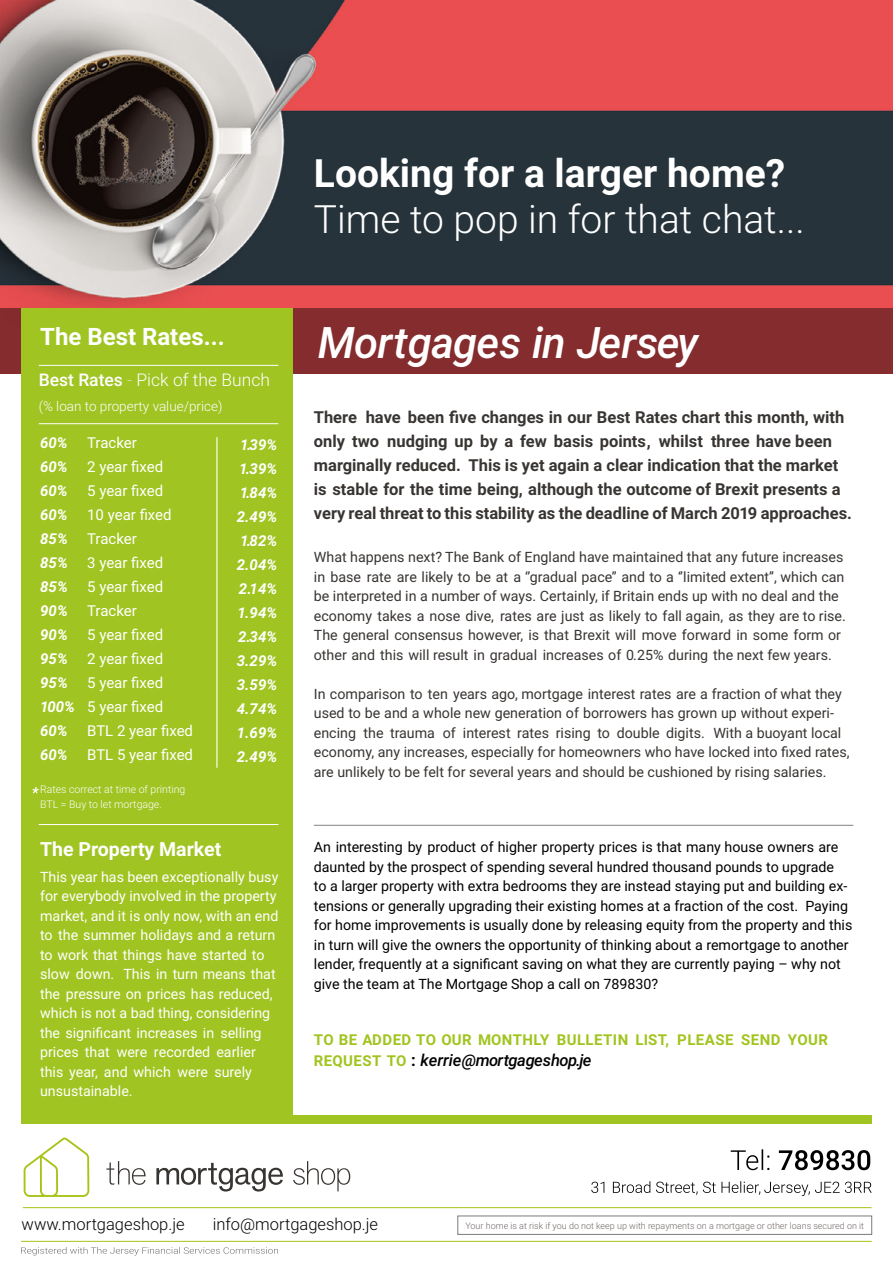
<style>
.page{position:relative;width:893px;height:1263px;background:#fff}
.page>*{position:absolute;margin:0;border:0;box-sizing:border-box;transform-origin:0 0}
.t1{font:italic 500 43.5px "Roboto";letter-spacing:-.02em;color:#fff}
.t2{font:300 39px "Roboto";color:#fff}
.t3{font:700 39px "Roboto";color:#fff}
.t4{font:700 24px "Roboto";color:#fff}
.t5{font:700 19.5px "Roboto";color:#fff}
.t6{font:300 17.55px "Roboto";color:#fff}
.t7{font:700 16.5px/24px "Roboto";color:#383431}
.t8{font:300 16.5px "Roboto";color:#000}
.t9{font:italic 500 16.5px "Roboto";letter-spacing:-.02em;color:#000}
.t10{font:15px/24px "Roboto";color:#fff}
.t11{font:italic 700 15px/24px "Roboto";color:#fff;text-align:justify}
.t12{font:700 15px "Roboto";letter-spacing:.03em;color:#a1c41f}
.t13{font:14.25px/19.5px "Roboto";color:#383431}
.t14{font:14.25px/19.5px "Roboto";color:#000}
.t15{font:14.25px/19.5px "Roboto";color:#fff}
.t16{font:300 13.5px "Roboto";color:#fff}
.t17{font:300 10.5px/15px "Roboto";color:#fff}
.t18{font:300 9px "Roboto";color:#706966}
.s1{font-weight:500}
.s2{font-weight:100}
.s3{font-weight:700;font-style:normal;font-size:15px;color:#a1c41f}
.s4{font-weight:700;font-style:normal}
</style>
<div class="page">
<img style="left:0;top:0;width:893px;height:308px">
<svg style="left:24px;top:1137px;width:65px;height:60px"></svg>
<svg style="left:106px;top:1161px;width:40px;height:24px"></svg>
<svg style="left:156px;top:1163px;width:127px;height:28px"></svg>
<svg style="left:293px;top:1161px;width:57px;height:30px"></svg>
<hr style="left:23px;top:1207px;width:848px;height:1px;background:#a8c316">
<svg style="left:731px;top:1149px;width:139px;height:21px"></svg>
<hr style="left:21px;top:1241px;width:851px;height:1px;background:#a8c316">
<hr style="left:314px;top:825px;width:539px;height:1px;background:#000">
<div style="left:0;top:308px;width:893px;height:66px;background:#852c2e"></div>
<svg style="left:21px;top:1247px;width:257px;height:8px"></svg>
<svg style="left:591px;top:1181px;width:281px;height:15px"></svg>
<div style="left:21px;top:1115px;width:851px;height:9px;background:#a0c422"></div>
<div style="left:21px;top:308px;width:272px;height:808px;background:#a0c422"></div>
<hr style="left:39px;top:423px;width:239px;height:1px;background:#fff">
<hr style="left:39px;top:824px;width:239px;height:1px;background:#fff">
<hr style="left:39px;top:365px;width:239px;height:1px;background:#fff">
<hr style="left:216px;top:437px;width:2px;height:331px;background:#fff">
<svg style="left:32px;top:787px;width:7px;height:6px"></svg>
<h3 class="t4" style="left:40px;top:319px;width:186px">The Best Rates...</h3>
<p class="t6" style="left:39px;top:368px;width:233px"><span class="s1">Best Rates</span> <span class="s2">-</span> Pick of the Bunch</p>
<p class="t16" style="left:39px;top:397px;width:185px">(% loan to property value/price)</p>
<p class="t10" style="left:87px;top:430px;width:107px">Tracker<br>2 year fixed<br>5 year fixed<br>10 year fixed<br>Tracker<br>3 year fixed<br>5 year fixed<br>Tracker<br>5 year fixed<br>2 year fixed<br>5 year fixed<br>5 year fixed<br>BTL 2 year fixed<br>BTL 5 year fixed</p>
<p class="t11" style="left:237px;top:432px;width:42px">1.39% 1.39% 1.84% 2.49% 1.82% 2.04% 2.14% 1.94% 2.34% 3.29% 3.59% 4.74% 1.69% 2.49%</p>
<p class="t11" style="left:40px;top:430px;width:36px;text-align:left">60%<br>60%<br>60%<br>60%<br>85%<br>85%<br>85%<br>90%<br>90%<br>95%<br>95%<br>100%<br>60%<br>60%</p>
<p class="t17" style="left:40px;top:781px;width:147px">Rates correct at time of printing<br>BTL = Buy to let mortgage.</p>
<h3 class="t5" style="left:40px;top:836px;width:183px">The Property Market</h3>
<p class="t15" style="left:40px;top:866px;width:240px">This year has been exceptionally busy for everybody involved in the property market, and it is only now, with an end to the summer holidays and a return to work that things have started to slow down. This in turn means that the pressure on prices has reduced, which is not a bad thing, considering the significant increases in selling prices that were recorded earlier this year, and which were surely unsustainable.</p>
<h2 class="t3" style="left:314px;top:145px;width:473px">Looking for a larger home?</h2>
<h2 class="t2" style="left:314px;top:192px;width:492px">Time to pop in for that chat...</h2>
<h1 class="t1" style="left:318px;top:312px;width:382px">Mortgages in Jersey</h1>
<p class="t7" style="left:314px;top:404px;width:540px">There have been five changes in our Best Rates chart this month, with only two nudging up by a few basis points, whilst three have been marginally reduced. This is yet again a clear indication that the market is stable for the time being, although the outcome of Brexit presents a very real threat to this stability as the deadline of March 2019 approaches.</p>
<p class="t13" style="left:314px;top:547px;width:534px">What happens next? The Bank of England have maintained that any future increases in base rate are likely to be at a ‘’gradual pace’’ and to a ‘’limited extent’’, which can be interpreted in a number of ways. Certainly, if Britain ends up with no deal and the economy takes a nose dive, rates are just as likely to fall again, as they are to rise.<br>The general consensus however, is that Brexit will move forward in some form or other and this will result in gradual increases of 0.25% during the next few years.</p>
<p class="t13" style="left:314px;top:683px;width:537px">In comparison to ten years ago, mortgage interest rates are a fraction of what they used to be and a whole new generation of borrowers has grown up without experi&shy;encing the trauma of interest rates rising to double digits. With a buoyant local economy, any increases, especially for homeowners who have locked into fixed rates, are unlikely to be felt for several years and should be cushioned by rising salaries.</p>
<p class="t14" style="left:314px;top:837px;width:540px">An interesting by product of higher property prices is that many house owners are daunted by the prospect of spending several hundred thousand pounds to upgrade<br>to a larger property with extra bedrooms they are instead staying put and building ex&shy;tensions or generally upgrading their existing homes at a fraction of the cost. Paying for home improvements is usually done by releasing equity from the property and this in turn will give the owners the opportunity of thinking about a remortgage to another lender, frequently at a significant saving on what they are currently paying – why not give the team at The Mortgage Shop a call on 789830?</p>
<p class="t12" style="left:314px;top:1029px;width:516px">TO BE ADDED TO OUR MONTHLY BULLETIN LIST, PLEASE SEND YOUR</p>
<p class="t9" style="left:314px;top:1048px;width:279px"><span class="s3">REQUEST TO</span> <span class="s4">:</span> kerrie@mortgageshop.je</p>
<p class="t8" style="left:22px;top:1212px;width:165px">www.mortgageshop.je</p>
<p class="t8" style="left:213px;top:1212px;width:167px">info@mortgageshop.je</p>
<p class="t18" style="left:465px;top:1219px;width:400px">Your home is at risk if you do not keep up with repayments on a mortgage or other loans secured on it</p>
</div>
